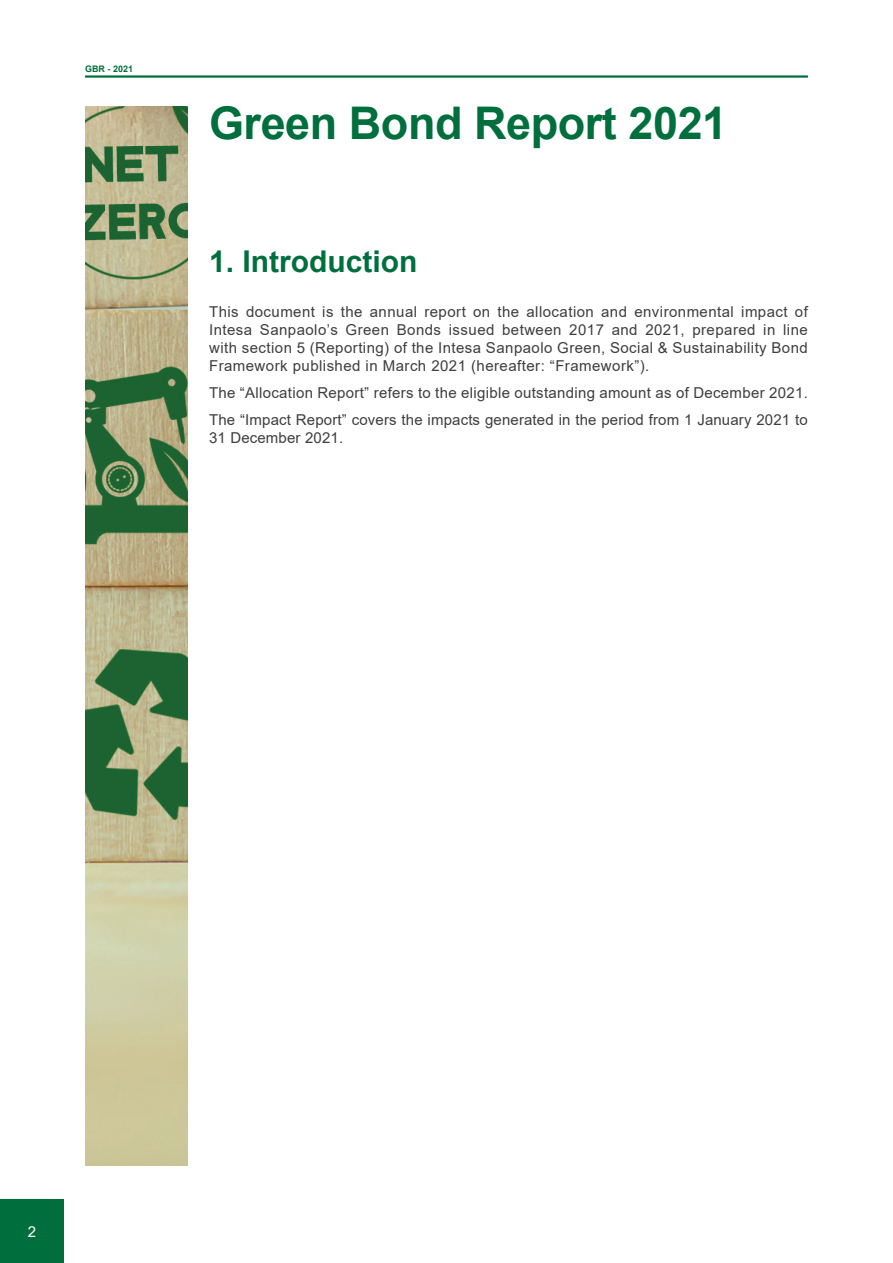
<style>
.page{position:relative;width:893px;height:1263px;background:#fff}
.page>*{position:absolute;margin:0;border:0;box-sizing:border-box;transform-origin:0 0}
.t1{font:700 45px "Arial";letter-spacing:-.01em;color:#006f3d}
.t2{font:700 30px "Arial";color:#006f3d}
.t3{font:15px/18px "Arial";letter-spacing:.02em;color:#3e3e3f;text-align:justify}
.t4{font:15px "Arial";color:#fff}
.t5{font:700 9px "Arial";color:#006f3d}
</style>
<div class="page">
<div style="left:0;top:1199px;width:64px;height:64px;background:#006f3d"></div>
<hr style="left:85px;top:75px;width:723px;height:3px;background:#006f3d">
<img style="left:85px;top:106px;width:103px;height:1059px">
<p class="t5" style="left:85px;top:62px;width:50px">GBR - 2021</p>
<h1 class="t1" style="left:209px;top:92px;width:520px">Green Bond Report 2021</h1>
<h2 class="t2" style="left:209px;top:241px;width:210px">1. Introduction</h2>
<p class="t3" style="left:209px;top:303px;width:600px">This document is the annual report on the allocation and environmental impact of Intesa Sanpaolo’s Green Bonds issued between 2017 and 2021, prepared in line with section 5 (Reporting) of the Intesa Sanpaolo Green, Social &amp; Sustainability Bond Framework published in March 2021 (hereafter: “Framework”).</p>
<p class="t3" style="left:209px;top:379px;width:600px;line-height:27px">The “Allocation Report” refers to the eligible outstanding amount as of December 2021.<br>The “Impact Report” covers the impacts generated in the period from 1 January 2021 to</p>
<p class="t3" style="left:209px;top:429px;width:136px">31 December 2021.</p>
<p class="t4" style="left:28px;top:1221px;width:10px">2</p>
</div>
